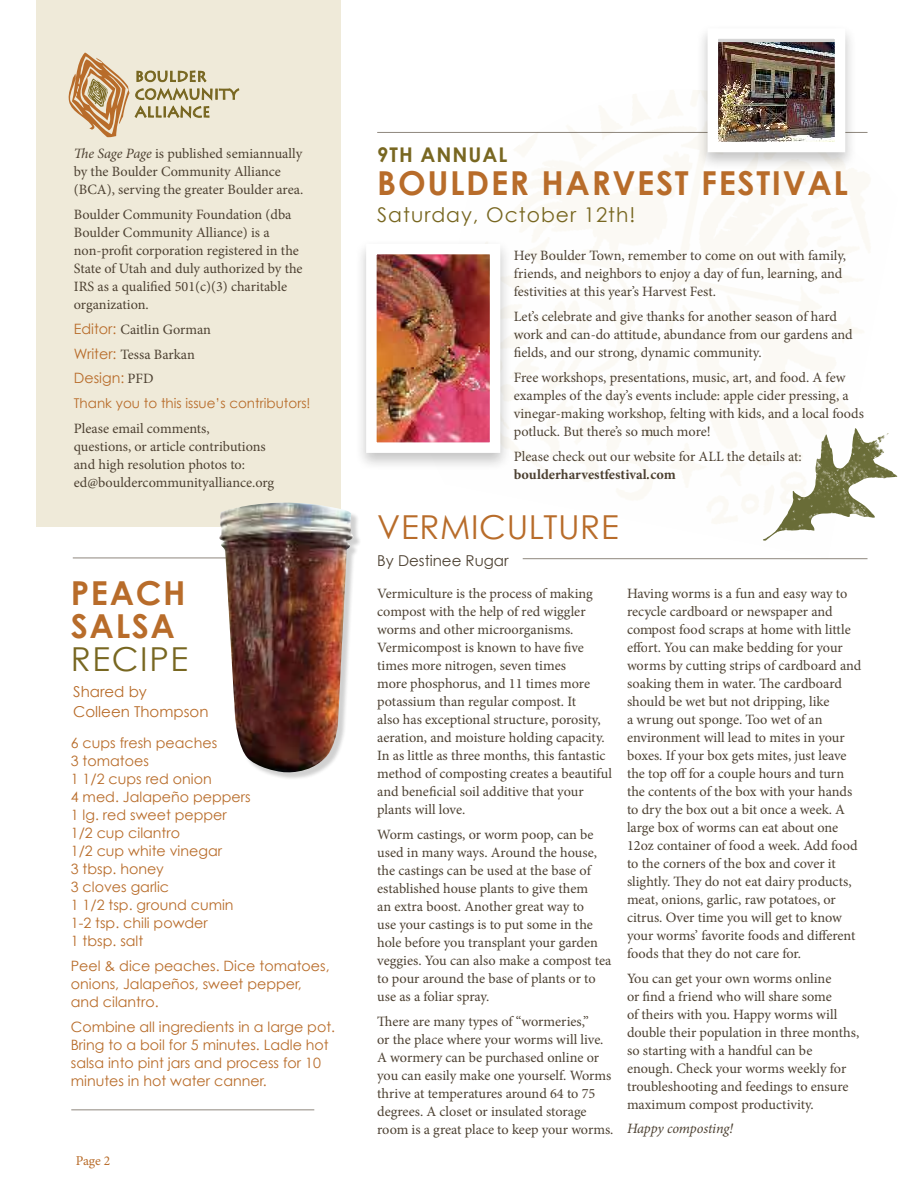
<style>
.page{position:relative;width:918px;height:1188px;background:#fff}
.page>*{position:absolute;margin:0;border:0;box-sizing:border-box;transform-origin:0 0}
.t1{font:700 33px/33px "Century Gothic";letter-spacing:.05em;color:#b86c2a}
.t2{font:33px "Century Gothic";letter-spacing:.02em;color:#b86c2a}
.t3{font:33px "Century Gothic";letter-spacing:.05em;color:#786721}
.t4{font:20.25px "Century Gothic";letter-spacing:.05em;color:#786721}
.t5{font:700 20.25px "Century Gothic";letter-spacing:.05em;color:#786721}
.t6{font:15px/19.5px "Century Gothic";color:#b86c2a}
.t7{font:15px "Century Gothic";color:#4d4132}
.t8{font:14.25px/18px "Minion Pro";letter-spacing:-.005em;color:#4d4132}
.t9{font:14.25px/18px "Century Gothic";color:#b86c2a}
.t10{font:700 14.25px "Minion Pro";color:#4d4132}
.t11{font:italic 14.25px "Minion Pro";letter-spacing:-.01em;color:#4d4132}
.t12{font:13.5px "Century Gothic";color:#b86c2a}
.t13{font:13.5px "Minion Pro";color:#b86c2a}
.s1{font-style:italic}
.s2{font-family:"Century Gothic";color:#b86c2a}
.s3{font-family:"Minion Pro";color:#4d4132}
</style>
<div class="page">
<img style="left:510px;top:90px;width:388px;height:394px">
<div style="left:36px;top:0;width:304px;height:526px;background:#efead9"></div>
<svg style="left:68px;top:52px;width:172px;height:85px"></svg>
<hr style="left:73px;top:558px;width:243px;height:1px;background:#4d4132">
<hr style="left:71px;top:1110px;width:243px;height:1px;background:#4d4132">
<hr style="left:377px;top:132px;width:491px;height:1px;background:#4d4132">
<div style="left:220px;top:504px;width:141px;height:276px;background:#121212;opacity:.2"></div>
<img style="left:215px;top:503px;width:139px;height:273px">
<div style="left:354px;top:239px;width:158px;height:232px;background:#121212;opacity:.25"></div>
<img style="left:377px;top:255px;width:112px;height:187px">
<img style="left:762px;top:428px;width:93px;height:113px">
<hr style="left:523px;top:558px;width:345px;height:1px;background:#4d4132">
<div style="left:696px;top:23px;width:161px;height:148px;background:#121212;opacity:.25"></div>
<img style="left:719px;top:42px;width:115px;height:99px">
<p class="t8" style="left:74px;top:145px;width:231px"><span class="s1">The Sage Page</span> is published semiannually by the Boulder Community Alliance (BCA), serving the greater Boulder area.</p>
<p class="t8" style="left:74px;top:206px;width:230px">Boulder Community Foundation (dba Boulder Community Alliance) is a non-profit corporation registered in the State of Utah and duly authorized by the IRS as a qualified 501(c)(3) charitable organization.</p>
<p class="t8" style="left:74px;top:317px;width:139px;line-height:24.8px"><span class="s2">Editor:</span> Caitlin Gorman<br><span class="s2">Writer:</span> Tessa Barkan</p>
<p class="t9" style="left:74px;top:369px;width:81px">Design: <span class="s3">PFD</span></p>
<p class="t12" style="left:74px;top:395px;width:238px">Thank you to this issue’s contributors!</p>
<p class="t8" style="left:74px;top:419px;width:202px">Please email comments,<br>questions, or article contributions and high resolution photos to: ed@bouldercommunityalliance.org</p>
<h1 class="t1" style="left:71px;top:576px;width:116px">PEACH<br>SALSA</h1>
<h1 class="t3" style="left:71px;top:639px;width:119px">RECIPE</h1>
<p class="t6" style="left:73px;top:682px;width:137px">Shared by<br>Colleen Thompson</p>
<p class="t9" style="left:71px;top:734px;width:181px">6 cups fresh peaches<br>3 tomatoes<br>1 1/2 cups red onion<br>4 med. Jalapeño peppers<br>1 lg. red sweet pepper<br>1/2 cup cilantro<br>1/2 cup white vinegar<br>3 tbsp. honey<br>3 cloves garlic<br>1 1/2 tsp. ground cumin<br>1-2 tsp. chili powder<br>1 tbsp. salt</p>
<p class="t9" style="left:71px;top:957px;width:260px">Peel &amp; dice peaches. Dice tomatoes, onions, Jalapeños, sweet pepper, and cilantro.</p>
<p class="t9" style="left:71px;top:1017px;width:266px">Combine all ingredients in a large pot.<br>Bring to a boil for 5 minutes. Ladle hot salsa into pint jars and process for 10 minutes in hot water canner.</p>
<p class="t13" style="left:76px;top:1152px;width:36px">Page 2</p>
<h2 class="t5" style="left:377px;top:142px;width:132px">9TH ANNUAL</h2>
<h1 class="t1" style="left:377px;top:166px;width:472px">BOULDER HARVEST FESTIVAL</h1>
<h2 class="t4" style="left:377px;top:202px;width:260px">Saturday, October 12th!</h2>
<p class="t8" style="left:514px;top:247px;width:334px">Hey Boulder Town, remember to come on out with family, friends, and neighbors to enjoy a day of fun, learning, and festivities at this year’s Harvest Fest.</p>
<p class="t8" style="left:514px;top:308px;width:340px">Let’s celebrate and give thanks for another season of hard work and can-do attitude, abundance from our gardens and fields, and our strong, dynamic community.</p>
<p class="t8" style="left:514px;top:368px;width:352px">Free workshops, presentations, music, art, and food. A few examples of the day’s events include: apple cider pressing, a vinegar-making workshop, felting with kids, and a local foods potluck. But there’s so much more!</p>
<p class="t8" style="left:514px;top:447px;width:290px">Please check out our website for ALL the details at:</p>
<p class="t10" style="left:514px;top:464px;width:164px">boulderharvestfestival.com</p>
<h1 class="t2" style="left:377px;top:507px;width:243px">VERMICULTURE</h1>
<p class="t7" style="left:377px;top:551px;width:133px">By Destinee Rugar</p>
<p class="t8" style="left:377px;top:585px;width:236px">Vermiculture is the process of making compost with the help of red wiggler worms and other microorganisms.<br>Vermicompost is known to have five times more nitrogen, seven times<br>more phosphorus, and 11 times more potassium than regular compost. It<br>also has exceptional structure, porosity, aeration, and moisture holding capacity.<br>In as little as three months, this fantastic method of composting creates a beautiful and beneficial soil additive that your plants will love.</p>
<p class="t8" style="left:377px;top:825px;width:236px">Worm castings, or worm poop, can be used in many ways. Around the house, the castings can be used at the base of established house plants to give them<br>an extra boost. Another great way to<br>use your castings is to put some in the hole before you transplant your garden veggies. You can also make a compost tea to pour around the base of plants or to use as a foliar spray.</p>
<p class="t8" style="left:377px;top:1012px;width:238px">There are many types of “wormeries,”<br>or the place where your worms will live.<br>A wormery can be purchased online or you can easily make one yourself. Worms thrive at temperatures around 64 to 75 degrees. A closet or insulated storage room is a great place to keep your worms.</p>
<p class="t8" style="left:627px;top:585px;width:236px">Having worms is a fun and easy way to recycle cardboard or newspaper and compost food scraps at home with little effort. You can make bedding for your worms by cutting strips of cardboard and soaking them in water. The cardboard should be wet but not dripping, like<br>a wrung out sponge. Too wet of an environment will lead to mites in your boxes. If your box gets mites, just leave the top off for a couple hours and turn the contents of the box with your hands to dry the box out a bit once a week. A large box of worms can eat about one 12oz container of food a week. Add food to the corners of the box and cover it slightly. They do not eat dairy products, meat, onions, garlic, raw potatoes, or citrus. Over time you will get to know your worms’ favorite foods and different foods that they do not care for.</p>
<p class="t8" style="left:627px;top:969px;width:234px">You can get your own worms online<br>or find a friend who will share some<br>of theirs with you. Happy worms will double their population in three months, so starting with a handful can be enough. Check your worms weekly for troubleshooting and feedings to ensure maximum compost productivity.</p>
<p class="t11" style="left:627px;top:1119px;width:108px">Happy composting!</p>
</div>
